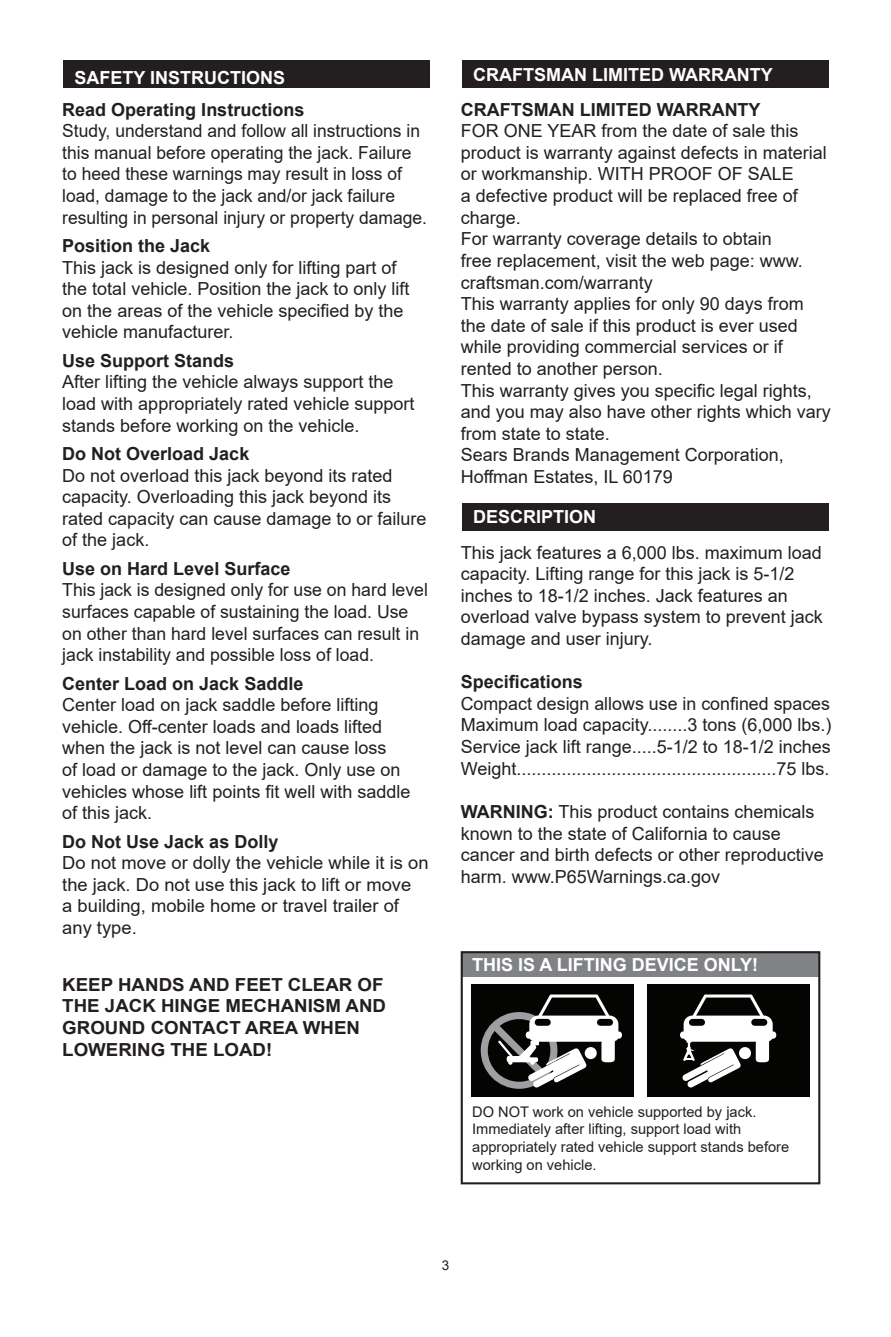
<style>
.page{position:relative;width:891px;height:1337px;background:#fff}
.page>*{position:absolute;margin:0;border:0;box-sizing:border-box;transform-origin:0 0}
.t1{font:18px/21.6px "Arial";color:#231f20}
.t2{font:700 18px "Arial";color:#231f20}
.t3{font:700 18px/21.6px "Arial";color:#231f20;scale:1.04 1}
.t4{font:700 18px "Arial";color:#fff}
.t5{font:14.62px/17.6px "Arial";color:#231f20}
.t6{font:13.5px "Arial";color:#231f20}
.s1{font-weight:700}
</style>
<div class="page">
<div style="left:63px;top:61px;width:367px;height:27px;background:#231f20"></div>
<div style="left:462px;top:61px;width:366px;height:27px;background:#231f20"></div>
<div style="left:462px;top:503px;width:366px;height:28px;background:#231f20"></div>
<div style="left:462px;top:952px;width:357px;height:24px;background:#808285"></div>
<div style="left:461px;top:951px;width:359px;height:233px;border:2px solid #231f20"></div>
<div style="left:472px;top:984px;width:162px;height:112px;background:#040503"></div>
<div style="left:526px;top:1031px;width:96px;height:7px;background:#fff;border-radius:3px"></div>
<svg style="left:481px;top:994px;width:137px;height:94px"></svg>
<div style="left:647px;top:984px;width:162px;height:112px;background:#040503"></div>
<div style="left:680px;top:1031px;width:96px;height:7px;background:#fff;border-radius:3px"></div>
<svg style="left:682px;top:994px;width:91px;height:94px"></svg>
<p class="t4" style="left:75px;top:65px;width:212px">SAFETY INSTRUCTIONS</p>
<p class="t4" style="left:473px;top:62px;width:301px">CRAFTSMAN LIMITED WARRANTY</p>
<p class="t2" style="left:62px;top:97px;width:244px">Read Operating Instructions</p>
<p class="t1" style="left:62px;top:120px;width:366px">Study, understand and follow all instructions in this manual before operating the jack. Failure to heed these warnings may result in loss of load, damage to the jack and/or jack failure resulting in personal injury or property damage.</p>
<p class="t2" style="left:62px;top:233px;width:150px">Position the Jack</p>
<p class="t1" style="left:62px;top:256px;width:349px">This jack is designed only for lifting part of the total vehicle. Position the jack to only lift on the areas of the vehicle specified by the vehicle manufacturer.</p>
<p class="t2" style="left:62px;top:348px;width:174px">Use Support Stands</p>
<p class="t1" style="left:62px;top:371px;width:354px">After lifting the vehicle always support the load with appropriately rated vehicle support stands before working on the vehicle.</p>
<p class="t2" style="left:62px;top:441px;width:189px">Do Not Overload Jack</p>
<p class="t1" style="left:62px;top:464px;width:366px">Do not overload this jack beyond its rated capacity. Overloading this jack beyond its rated capacity can cause damage to or failure of the jack.</p>
<p class="t2" style="left:62px;top:556px;width:230px">Use on Hard Level Surface</p>
<p class="t1" style="left:62px;top:579px;width:367px">This jack is designed only for use on hard level surfaces capable of sustaining the load. Use on other than hard level surfaces can result in jack instability and possible loss of load.</p>
<p class="t2" style="left:62px;top:670px;width:243px">Center Load on Jack Saddle</p>
<p class="t1" style="left:62px;top:694px;width:350px">Center load on jack saddle before lifting vehicle. Off-center loads and loads lifted when the jack is not level can cause loss<br>of load or damage to the jack. Only use on vehicles whose lift points fit well with saddle of this jack.</p>
<p class="t2" style="left:62px;top:828px;width:218px">Do Not Use Jack as Dolly</p>
<p class="t1" style="left:62px;top:852px;width:368px">Do not move or dolly the vehicle while it is on the jack. Do not use this jack to lift or move<br>a building, mobile home or travel trailer of any type.</p>
<p class="t3" style="left:62px;top:973px;width:313px">KEEP HANDS AND FEET CLEAR OF<br>THE JACK HINGE MECHANISM AND<br>GROUND CONTACT AREA WHEN<br>LOWERING THE LOAD!</p>
<p class="t2" style="left:461px;top:97px;width:301px">CRAFTSMAN LIMITED WARRANTY</p>
<p class="t1" style="left:461px;top:120px;width:372px">FOR ONE YEAR from the date of sale this product is warranty against defects in material or workmanship. WITH PROOF OF SALE<br>a defective product will be replaced free of charge.<br>For warranty coverage details to obtain<br>free replacement, visit the web page: www. craftsman.com/warranty<br>This warranty applies for only 90 days from the date of sale if this product is ever used while providing commercial services or if rented to another person.<br>This warranty gives you specific legal rights, and you may also have other rights which vary from state to state.<br>Sears Brands Management Corporation, Hoffman Estates, IL 60179</p>
<p class="t4" style="left:473px;top:504px;width:125px">DESCRIPTION</p>
<p class="t1" style="left:461px;top:541px;width:364px">This jack features a 6,000 lbs. maximum load capacity. Lifting range for this jack is 5-1/2 inches to 18-1/2 inches. Jack features an overload valve bypass system to prevent jack damage and user injury.</p>
<p class="t2" style="left:461px;top:669px;width:124px">Specifications</p>
<p class="t1" style="left:461px;top:692px;width:372px;text-align:justify">Compact design allows use in confined spaces Maximum load capacity........3 tons (6,000 lbs.)<br>Service jack lift range.....5-1/2 to 18-1/2 inches Weight....................................................75 lbs.</p>
<p class="t1" style="left:461px;top:800px;width:365px"><span class="s1">WARNING:</span> This product contains chemicals known to the state of California to cause cancer and birth defects or other reproductive harm. www.P65Warnings.ca.gov</p>
<p class="t4" style="left:472px;top:952px;width:288px">THIS IS A LIFTING DEVICE ONLY!</p>
<p class="t5" style="left:472px;top:1102px;width:319px">DO NOT work on vehicle supported by jack.<br>Immediately after lifting, support load with appropriately rated vehicle support stands before working on vehicle.</p>
<p class="t6" style="left:442px;top:1256px;width:9px">3</p>
</div>
